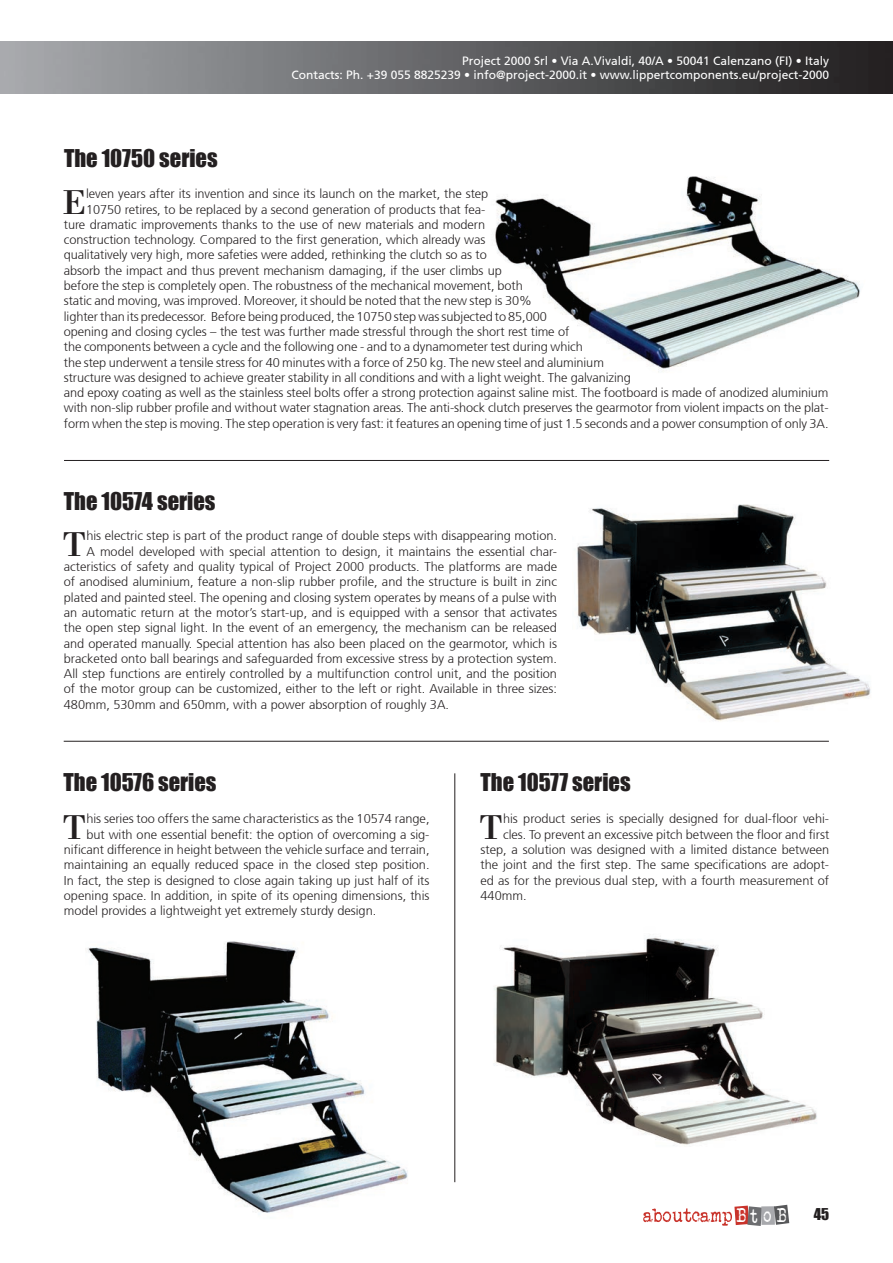
<style>
.page{position:relative;width:893px;height:1263px;background:#fff}
.page>*{position:absolute;margin:0;border:0;box-sizing:border-box;transform-origin:0 0}
.t1{font:35.7px "Bodoni";color:#231f20}
.t2{font:22.5px "Impact";color:#231f20}
.t3{font:19.95px "Veteran Typewriter";color:#fff;scale:.82 1}
.t4{font:15px "Impact";color:#231f20}
.t5{font:300 12.75px "Frutiger 45";color:#231f20}
.t6{font:12px/14.4px "Frutiger 55 Roman";color:#fff;text-align:right}
</style>
<div class="page">
<div style="left:761px;top:1206px;width:14px;height:19px;background:#a8a9ad"></div>
<svg style="left:774px;top:1205px;width:15px;height:20px"></svg>
<svg style="left:643px;top:1205px;width:119px;height:21px"></svg>
<img style="left:0;top:42px;width:893px;height:51px">
<hr style="left:64px;top:741px;width:765px;height:1px;background:#231f20">
<hr style="left:455px;top:773px;width:1px;height:409px;background:#231f20">
<img style="left:577px;top:504px;width:294px;height:217px">
<img style="left:494px;top:937px;width:323px;height:209px">
<img style="left:85px;top:941px;width:323px;height:272px">
<hr style="left:64px;top:460px;width:765px;height:1px;background:#231f20">
<img style="left:495px;top:176px;width:365px;height:196px">
<p class="t6" style="left:292px;top:53px;width:539px">Project 2000 Srl • Via A.Vivaldi, 40/A • 50041 Calenzano (FI) • Italy<br>Contacts: Ph. +39 055 8825239 • info@project-2000.it • www.lippertcomponents.eu/project-2000</p>
<h2 class="t2" style="left:64px;top:140px;width:155px">The 10750 series</h2>
<h1 class="t1" style="left:63px;top:180px;width:25px">E</h1>
<p class="t5" style="left:86px;top:187px;width:404px">leven years after its invention and since its launch on the market, the step</p>
<p class="t5" style="left:86px;top:202px;width:401px">10750 retires, to be replaced by a second generation of products that fea-</p>
<p class="t5" style="left:64px;top:217px;width:423px">ture dramatic improvements thanks to the use of new materials and modern</p>
<p class="t5" style="left:64px;top:232px;width:423px">construction technology. Compared to the first generation, which already was</p>
<p class="t5" style="left:64px;top:248px;width:424px">qualitatively very high, more safeties were added, rethinking the clutch so as to</p>
<p class="t5" style="left:64px;top:263px;width:439px">absorb the impact and thus prevent mechanism damaging, if the user climbs up</p>
<p class="t5" style="left:64px;top:278px;width:461px">before the step is completely open. The robustness of the mechanical movement, both</p>
<p class="t5" style="left:64px;top:294px;width:470px">static and moving, was improved. Moreover, it should be noted that the new step is 30%</p>
<p class="t5" style="left:64px;top:309px;width:485px">lighter than its predecessor. Before being produced, the 10750 step was subjected to 85,000</p>
<p class="t5" style="left:64px;top:324px;width:507px">opening and closing cycles – the test was further made stressful through the short rest time of</p>
<p class="t5" style="left:64px;top:340px;width:521px">the components between a cycle and the following one - and to a dynamometer test during which</p>
<p class="t5" style="left:64px;top:355px;width:542px">the step underwent a tensile stress for 40 minutes with a force of 250 kg. The new steel and aluminium</p>
<p class="t5" style="left:64px;top:370px;width:569px">structure was designed to achieve greater stability in all conditions and with a light weight. The galvanizing</p>
<p class="t5" style="left:64px;top:385px;width:766px">and epoxy coating as well as the stainless steel bolts offer a strong protection against saline mist. The footboard is made of anodized aluminium</p>
<p class="t5" style="left:64px;top:401px;width:766px">with non-slip rubber profile and without water stagnation areas. The anti-shock clutch preserves the gearmotor from violent impacts on the plat-</p>
<p class="t5" style="left:64px;top:416px;width:766px">form when the step is moving. The step operation is very fast: it features an opening time of just 1.5 seconds and a power consumption of only 3A.</p>
<h2 class="t2" style="left:64px;top:484px;width:153px">The 10574 series</h2>
<h1 class="t1" style="left:63px;top:522px;width:25px">T</h1>
<p class="t5" style="left:86px;top:529px;width:472px">his electric step is part of the product range of double steps with disappearing motion.</p>
<p class="t5" style="left:86px;top:544px;width:472px">A model developed with special attention to design, it maintains the essential char-</p>
<p class="t5" style="left:64px;top:559px;width:495px">acteristics of safety and quality typical of Project 2000 products. The platforms are made</p>
<p class="t5" style="left:64px;top:575px;width:495px">of anodised aluminium, feature a non-slip rubber profile, and the structure is built in zinc</p>
<p class="t5" style="left:64px;top:590px;width:495px">plated and painted steel. The opening and closing system operates by means of a pulse with</p>
<p class="t5" style="left:64px;top:605px;width:495px">an automatic return at the motor’s start-up, and is equipped with a sensor that activates</p>
<p class="t5" style="left:64px;top:621px;width:495px">the open step signal light. In the event of an emergency, the mechanism can be released</p>
<p class="t5" style="left:64px;top:636px;width:495px">and operated manually. Special attention has also been placed on the gearmotor, which is</p>
<p class="t5" style="left:64px;top:651px;width:495px">bracketed onto ball bearings and safeguarded from excessive stress by a protection system.</p>
<p class="t5" style="left:64px;top:666px;width:495px">All step functions are entirely controlled by a multifunction control unit, and the position</p>
<p class="t5" style="left:64px;top:682px;width:495px">of the motor group can be customized, either to the left or right. Available in three sizes:</p>
<p class="t5" style="left:64px;top:697px;width:387px">480mm, 530mm and 650mm, with a power absorption of roughly 3A.</p>
<h2 class="t2" style="left:64px;top:765px;width:155px">The 10576 series</h2>
<h2 class="t2" style="left:480px;top:765px;width:152px">The 10577 series</h2>
<h1 class="t1" style="left:479px;top:805px;width:25px">T</h1>
<p class="t5" style="left:503px;top:812px;width:328px">his product series is specially designed for dual-floor vehi-</p>
<h1 class="t1" style="left:63px;top:805px;width:25px">T</h1>
<p class="t5" style="left:86px;top:812px;width:345px">his series too offers the same characteristics as the 10574 range,</p>
<p class="t5" style="left:86px;top:827px;width:345px">but with one essential benefit: the option of overcoming a sig-</p>
<p class="t5" style="left:64px;top:842px;width:367px">nificant difference in height between the vehicle surface and terrain,</p>
<p class="t5" style="left:64px;top:858px;width:367px">maintaining an equally reduced space in the closed step position.</p>
<p class="t5" style="left:64px;top:873px;width:367px">In fact, the step is designed to close again taking up just half of its</p>
<p class="t5" style="left:64px;top:888px;width:367px">opening space. In addition, in spite of its opening dimensions, this</p>
<p class="t5" style="left:64px;top:903px;width:314px">model provides a lightweight yet extremely sturdy design.</p>
<p class="t5" style="left:503px;top:827px;width:328px">cles. To prevent an excessive pitch between the floor and first</p>
<p class="t5" style="left:480px;top:842px;width:350px">step, a solution was designed with a limited distance between</p>
<p class="t5" style="left:480px;top:858px;width:350px">the joint and the first step. The same specifications are adopt-</p>
<p class="t5" style="left:480px;top:873px;width:350px">ed as for the previous dual step, with a fourth measurement of</p>
<p class="t5" style="left:480px;top:888px;width:48px">440mm.</p>
<h3 class="t3" style="left:737px;top:1206px;width:63px">BtoB</h3>
<p class="t4" style="left:814px;top:1202px;width:17px">45</p>
</div>
